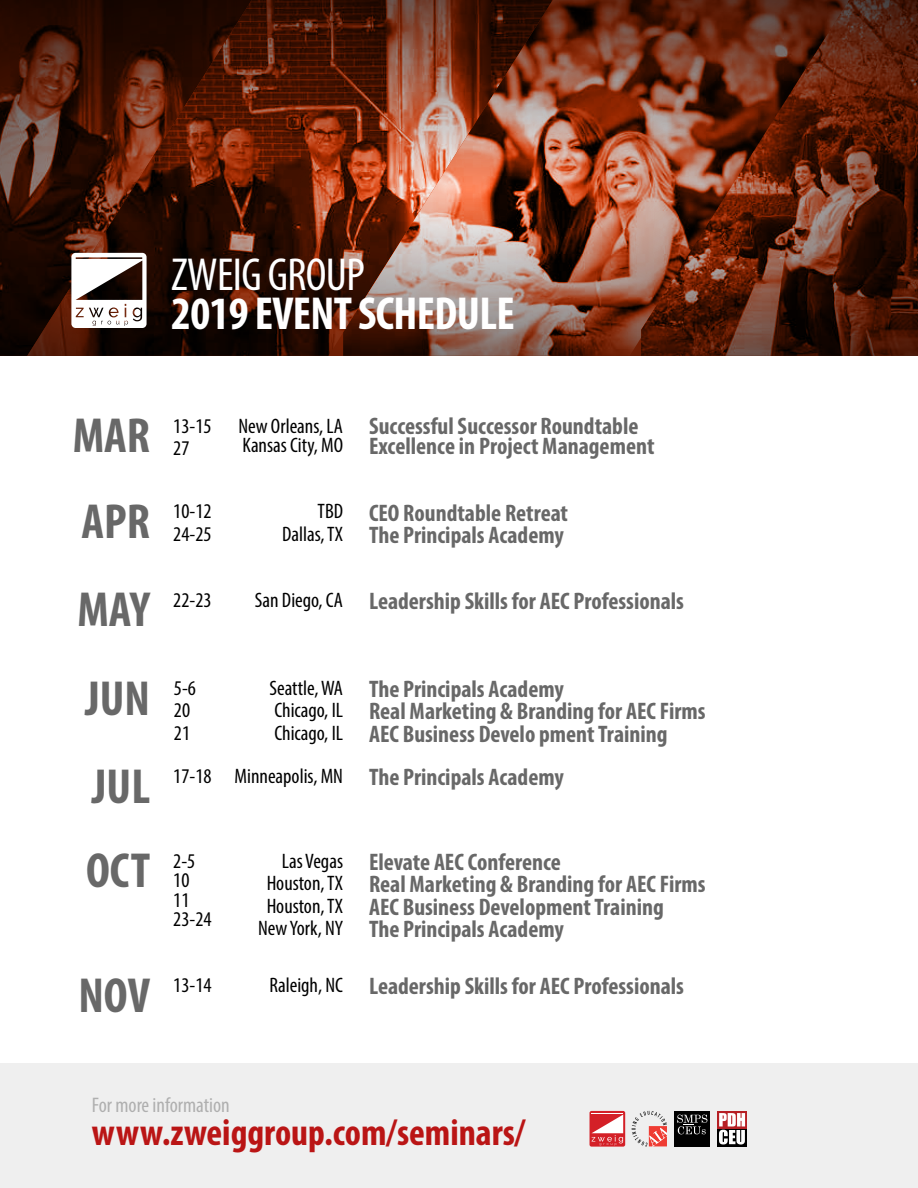
<style>
.page{position:relative;width:918px;height:1188px;background:#fff}
.page>*{position:absolute;margin:0;border:0;box-sizing:border-box;transform-origin:0 0}
.t1{font:700 condensed 49.5px/87.3px "Myriad Pro";color:#686868;text-align:justify}
.t2{font:700 condensed 46.5px "Myriad Pro";letter-spacing:-.015em;color:#fff}
.t3{font:condensed 46.5px "Myriad Pro";letter-spacing:-.015em;color:#fff}
.t4{font:700 condensed 37.5px "Myriad Pro";color:#ba1515}
.t5{font:700 condensed 24px/22.5px "Myriad Pro";color:#686868}
.t6{font:condensed 21.15px "Myriad Pro";color:#afafaf}
.t7{font:condensed 21px/22.5px "Myriad Pro";color:#000}
.s1{font-weight:400;font-size:21px;color:#000}
</style>
<div class="page">
<div style="left:0;top:1064px;width:918px;height:124px;background:#efefef"></div>
<svg style="left:717px;top:1128px;width:30px;height:18px"></svg>
<svg style="left:717px;top:1111px;width:30px;height:17px"></svg>
<svg style="left:719px;top:1113px;width:26px;height:31px"></svg>
<svg style="left:632px;top:1111px;width:35px;height:35px"></svg>
<div style="left:675px;top:1111px;width:35px;height:35px;background:#000"></div>
<svg style="left:677px;top:1115px;width:30px;height:19px"></svg>
<svg style="left:590px;top:1111px;width:35px;height:36px"></svg>
<hr style="left:592px;top:1113px;width:31px;height:1px;background:#fff">
<svg style="left:592px;top:1115px;width:31px;height:31px"></svg>
<img style="left:0;top:0;width:918px;height:356px">
<svg style="left:71px;top:253px;width:76px;height:75px"></svg>
<h2 class="t3" style="left:171px;top:247px;width:195px">ZWEIG GROUP</h2>
<h2 class="t2" style="left:171px;top:285px;width:345px">2019 EVENT SCHEDULE</h2>
<h1 class="t1" style="left:73px;top:391px;width:79px">MAR</h1>
<p class="t7" style="left:173px;top:414px;width:40px">13-15<br>27</p>
<p class="t5" style="left:369px;top:416px;width:287px;line-height:19.5px">Successful Successor Roundtable<br>Excellence in Project Management</p>
<p class="t7" style="left:239px;top:416px;width:106px;line-height:19.5px">New Orleans, LA<br>Kansas City, MO</p>
<h1 class="t1" style="left:77px;top:477px;width:74px">APR MAY JUN JUL OCT</h1>
<p class="t7" style="left:173px;top:500px;width:40px">10-12<br>24-25</p>
<p class="t5" style="left:369px;top:501px;width:201px">CEO Roundtable Retreat<br>The Principals Academy</p>
<p class="t7" style="left:282px;top:500px;width:63px;text-align:right">TBD<br>Dallas, TX</p>
<p class="t7" style="left:173px;top:588px;width:40px">22-23</p>
<p class="t5" style="left:369px;top:589px;width:317px">Leadership Skills for AEC Professionals</p>
<p class="t7" style="left:255px;top:588px;width:90px">San Diego, CA</p>
<p class="t7" style="left:174px;top:676px;width:24px">5-6<br>20<br>21</p>
<p class="t5" style="left:369px;top:677px;width:338px">The Principals Academy<br>Real Marketing &amp; Branding for AEC Firms<br>AEC Business Develo pment Training</p>
<p class="t7" style="left:173px;top:764px;width:40px">17-18</p>
<p class="t5" style="left:369px;top:765px;width:196px">The Principals Academy</p>
<p class="t7" style="left:270px;top:676px;width:75px;text-align:justify">Seattle, WA Chicago, IL Chicago, IL</p>
<p class="t7" style="left:234px;top:764px;width:110px">Minneapolis, MN</p>
<p class="t5" style="left:369px;top:850px;width:338px">Elevate AEC Conference<br>Real Marketing &amp; Branding for AEC Firms<br>AEC Business Development Training<br>The Principals Academy</p>
<p class="t7" style="left:258px;top:849px;width:87px;text-align:right">Las Vegas<br>Houston, TX<br>Houston, TX<br>New York, NY</p>
<p class="t7" style="left:173px;top:851px;width:40px;line-height:19.5px">2-5<br>10<br>11<br>23-24</p>
<h1 class="t1" style="left:78px;top:950px;width:73px">NOV</h1>
<p class="t7" style="left:173px;top:973px;width:40px">13-14</p>
<p class="t5" style="left:269px;top:974px;width:416px"><span class="s1">Raleigh, NC</span> Leadership Skills for AEC Professionals</p>
<p class="t6" style="left:92px;top:1092px;width:139px">For more information</p>
<h3 class="t4" style="left:92px;top:1109px;width:435px">www.zweiggroup.com/seminars/</h3>
</div>
